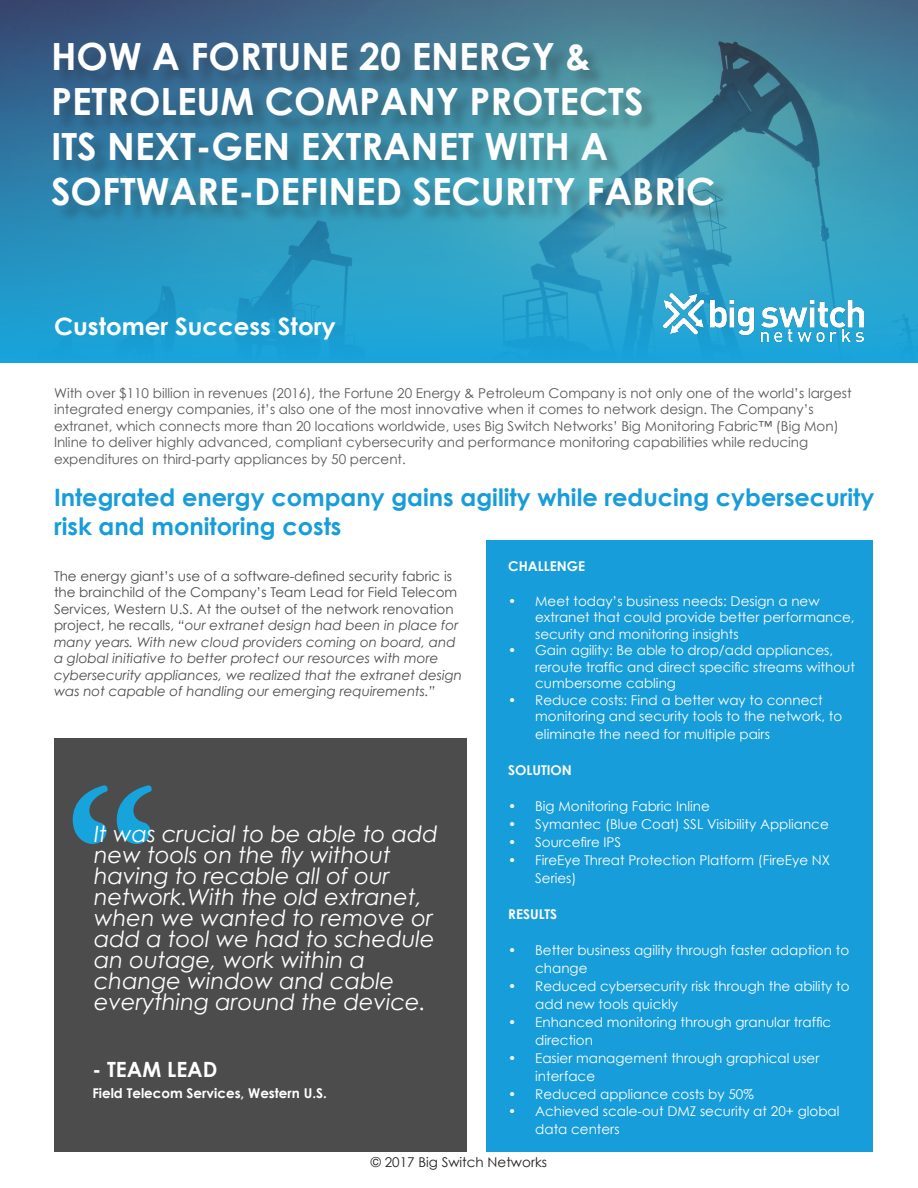
<style>
.page{position:relative;width:918px;height:1188px;background:#fff}
.page>*{position:absolute;margin:0;border:0;box-sizing:border-box;transform-origin:0 0}
.t1{font:700 201px "Adobe Garamond Pro";color:#17a4dc}
.t2{font:700 37.5px/45px "Century Gothic";color:#fff}
.t3{font:700 24px/28.8px "Century Gothic";color:#179dd9}
.t4{font:700 24px "Century Gothic";color:#fff}
.t5{font:italic 22.5px/21px "Century Gothic";color:#fff}
.t6{font:700 21px "Century Gothic";color:#fff}
.t7{font:13.5px/18px "Century Gothic";color:#fff}
.t8{font:13.5px/16.5px "Century Gothic";color:#58595b}
.t9{font:italic 13.5px/16.5px "Century Gothic";color:#4d4c4c}
.t10{font:700 13.5px "Century Gothic";color:#fff}
.t11{font:13.5px "Century Gothic";color:#231f20}
.s1{font-style:normal}
</style>
<div class="page">
<div style="left:486px;top:541px;width:387px;height:611px;background:#179dd9"></div>
<div style="left:54px;top:738px;width:412px;height:414px;background:#4d4c4c"></div>
<svg style="left:0;top:0;width:918px;height:363px;background:#318fb5"></svg>
<div style="left:55px;top:45px;width:677px;height:179px;background:#231f20;opacity:.3"></div>
<img style="left:663px;top:293px;width:200px;height:49px">
<p class="t2" style="left:51px;top:33px;width:666px">HOW A FORTUNE 20 ENERGY &amp;<br>PETROLEUM COMPANY PROTECTS<br>ITS NEXT-GEN EXTRANET WITH A<br>SOFTWARE-DEFINED SECURITY FABRIC</p>
<p class="t4" style="left:54px;top:312px;width:283px">Customer Success Story</p>
<p class="t8" style="left:54px;top:385px;width:799px">With over $110 billion in revenues (2016), the Fortune 20 Energy &amp; Petroleum Company is not only one of the world’s largest integrated energy companies, it’s also one of the most innovative when it comes to network design. The Company’s extranet, which connects more than 20 locations worldwide, uses Big Switch Networks’ Big Monitoring Fabric™ (Big Mon)<br>Inline to deliver highly advanced, compliant cybersecurity and performance monitoring capabilities while reducing expenditures on third-party appliances by 50 percent.</p>
<p class="t3" style="left:54px;top:483px;width:822px">Integrated energy company gains agility while reducing cybersecurity risk and monitoring costs</p>
<p class="t9" style="left:54px;top:568px;width:410px"><span class="s1">The energy giant’s use of a software-defined security fabric is the brainchild of the Company’s Team Lead for Field Telecom Services, Western U.S. At the outset of the network renovation project, he recalls,</span> “our extranet design had been in place for many years. With new cloud providers coming on board, and a global initiative to better protect our resources with more cybersecurity appliances, we realized that the extranet design was not capable of handling our emerging requirements.”</p>
<p class="t1" style="left:65px;top:747px;width:96px">“</p>
<p class="t5" style="left:94px;top:824px;width:345px">It was crucial to be able to add new tools on the fly without having to recable all of our network.With the old extranet, when we wanted to remove or add a tool we had to schedule an outage, work within a change window and cable everything around the device.</p>
<p class="t6" style="left:92px;top:1056px;width:127px">- TEAM LEAD</p>
<p class="t10" style="left:92px;top:1085px;width:236px">Field Telecom Services, Western U.S.</p>
<p class="t10" style="left:508px;top:558px;width:78px">CHALLENGE</p>
<p class="t7" style="left:535px;top:592px;width:321px;line-height:16.5px;text-indent:-27px">• Meet today’s business needs: Design a new extranet that could provide better performance, security and monitoring insights</p>
<p class="t7" style="left:535px;top:642px;width:321px;line-height:16.5px;text-indent:-27px">• Gain agility: Be able to drop/add appliances, reroute traffic and direct specific streams without cumbersome cabling</p>
<p class="t7" style="left:535px;top:691px;width:309px;line-height:16.5px;text-indent:-27px">• Reduce costs: Find a better way to connect monitoring and security tools to the network, to</p>
<p class="t7" style="left:535px;top:725px;width:236px">eliminate the need for multiple pairs</p>
<p class="t10" style="left:508px;top:762px;width:65px">SOLUTION</p>
<p class="t7" style="left:508px;top:797px;width:203px">• Big Monitoring Fabric Inline</p>
<p class="t7" style="left:508px;top:815px;width:322px">• Symantec (Blue Coat) SSL Visibility Appliance</p>
<p class="t7" style="left:508px;top:833px;width:115px">• Sourcefire IPS</p>
<p class="t7" style="left:535px;top:851px;width:296px;text-indent:-27px">• FireEye Threat Protection Platform (FireEye NX<br>Series)</p>
<p class="t10" style="left:508px;top:906px;width:51px">RESULTS</p>
<p class="t7" style="left:535px;top:941px;width:315px;text-indent:-27px">• Better business agility through faster adaption to change</p>
<p class="t7" style="left:535px;top:977px;width:316px;text-indent:-27px">• Reduced cybersecurity risk through the ability to add new tools quickly</p>
<p class="t7" style="left:535px;top:1013px;width:298px;text-indent:-27px">• Enhanced monitoring through granular traffic direction</p>
<p class="t7" style="left:535px;top:1049px;width:286px;text-indent:-27px">• Easier management through graphical user interface</p>
<p class="t7" style="left:508px;top:1085px;width:247px">• Reduced appliance costs by 50%</p>
<p class="t7" style="left:535px;top:1102px;width:306px;text-indent:-27px">• Achieved scale-out DMZ security at 20+ global data centers</p>
<p class="t11" style="left:371px;top:1154px;width:178px">© 2017 Big Switch Networks</p>
</div>
